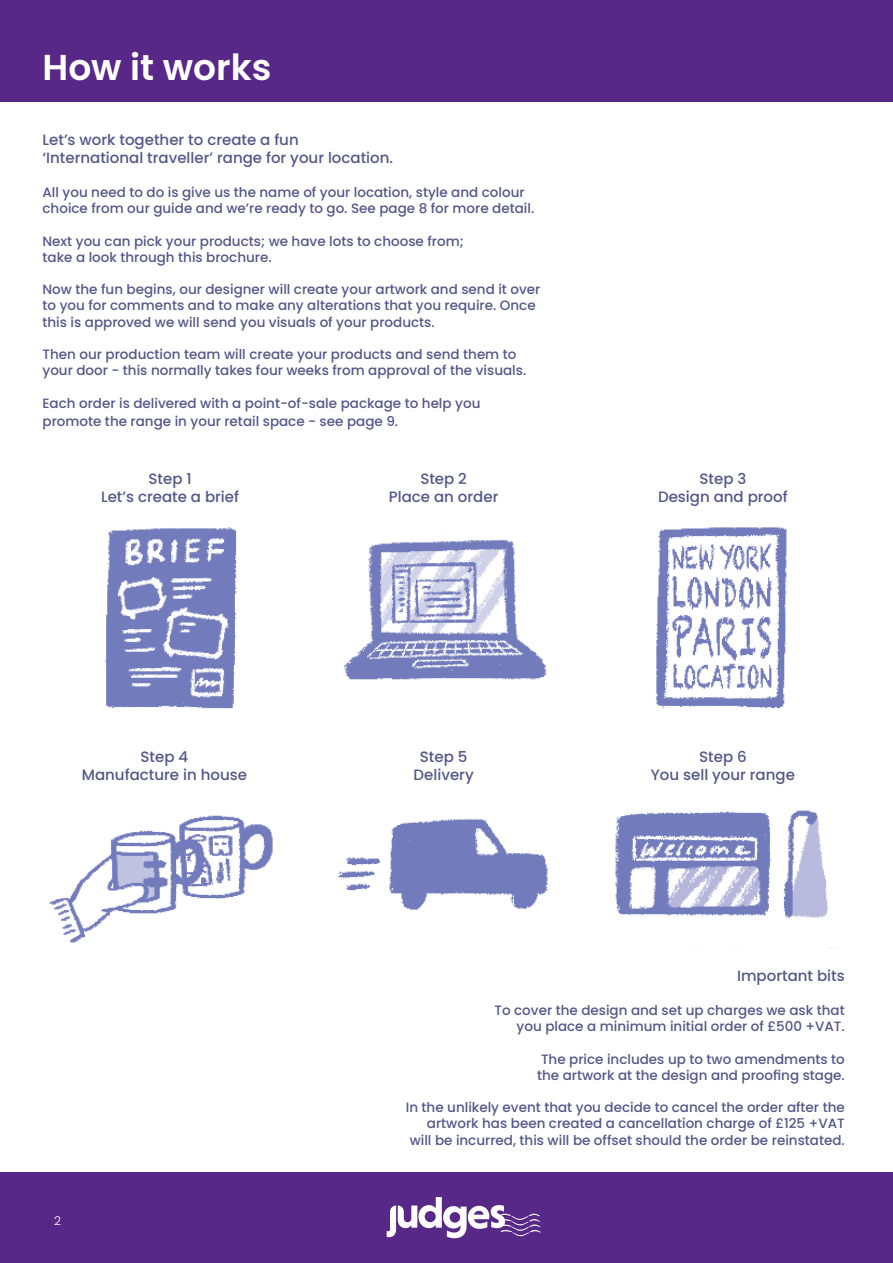
<style>
.page{position:relative;width:893px;height:1263px;background:#fff}
.page>*{position:absolute;margin:0;border:0;box-sizing:border-box;transform-origin:0 0}
.t1{font:600 36px "Poppins";color:#fff}
.t2{font:500 15px "Poppins";color:#53578a}
.t3{font:500 13.5px/16.2px "Poppins";color:#53578a}
.t4{font:300 12px "Poppins";color:#fff}
</style>
<div class="page">
<div style="left:0;top:1172px;width:893px;height:91px;background:#582888"></div>
<svg style="left:387px;top:1197px;width:154px;height:41px"></svg>
<div style="left:0;top:0;width:893px;height:102px;background:#582888"></div>
<img style="left:344px;top:539px;width:203px;height:141px">
<img style="left:615px;top:810px;width:214px;height:109px">
<img style="left:105px;top:527px;width:132px;height:182px">
<img style="left:656px;top:527px;width:131px;height:182px">
<img style="left:337px;top:818px;width:211px;height:92px">
<img style="left:49px;top:815px;width:224px;height:128px">
<p class="t1" style="left:43px;top:47px;width:230px">How it works</p>
<p class="t2" style="left:43px;top:131px;width:258px">Let’s work together to create a fun</p>
<p class="t2" style="left:43px;top:149px;width:352px">‘International traveller’ range for your location.</p>
<p class="t3" style="left:43px;top:184px;width:493px">All you need to do is give us the name of your location, style and colour choice from our guide and we’re ready to go. See page 8 for more detail.</p>
<p class="t3" style="left:43px;top:233px;width:423px">Next you can pick your products; we have lots to choose from;</p>
<p class="t3" style="left:43px;top:249px;width:231px">take a look through this brochure.</p>
<p class="t3" style="left:43px;top:281px;width:499px">Now the fun begins, our designer will create your artwork and send it over to you for comments and to make any alterations that you require. Once this is approved we will send you visuals of your products.</p>
<p class="t3" style="left:43px;top:346px;width:485px">Then our production team will create your products and send them to your door - this normally takes four weeks from approval of the visuals.</p>
<p class="t3" style="left:43px;top:394px;width:439px;line-height:18px">Each order is delivered with a point-of-sale package to help you promote the range in your retail space - see page 9.</p>
<p class="t2" style="left:148px;top:470px;width:45px">Step 1</p>
<p class="t2" style="left:101px;top:488px;width:140px">Let’s create a brief</p>
<p class="t2" style="left:420px;top:470px;width:48px">Step 2</p>
<p class="t2" style="left:389px;top:488px;width:111px">Place an order</p>
<p class="t2" style="left:699px;top:470px;width:48px">Step 3</p>
<p class="t2" style="left:658px;top:488px;width:131px">Design and proof</p>
<p class="t2" style="left:141px;top:748px;width:49px">Step 4</p>
<p class="t2" style="left:82px;top:766px;width:167px">Manufacture in house</p>
<p class="t2" style="left:420px;top:748px;width:49px">Step 5</p>
<p class="t2" style="left:414px;top:766px;width:62px">Delivery</p>
<p class="t2" style="left:699px;top:748px;width:49px">Step 6</p>
<p class="t2" style="left:651px;top:766px;width:146px">You sell your range</p>
<p class="t4" style="left:54px;top:1214px;width:8px">2</p>
<p class="t2" style="left:737px;top:967px;width:109px">Important bits</p>
<p class="t3" style="left:494px;top:1002px;width:352px">To cover the design and set up charges we ask that</p>
<p class="t3" style="left:517px;top:1018px;width:330px">you place a minimum initial order of £500 +VAT.</p>
<p class="t3" style="left:541px;top:1051px;width:305px">The price includes up to two amendments to</p>
<p class="t3" style="left:537px;top:1067px;width:309px">the artwork at the design and proofing stage.</p>
<p class="t3" style="left:406px;top:1099px;width:440px;text-align:right">In the unlikely event that you decide to cancel the order after the artwork has been created a cancellation charge of £125 +VAT will be incurred, this will be offset should the order be reinstated.</p>
</div>
